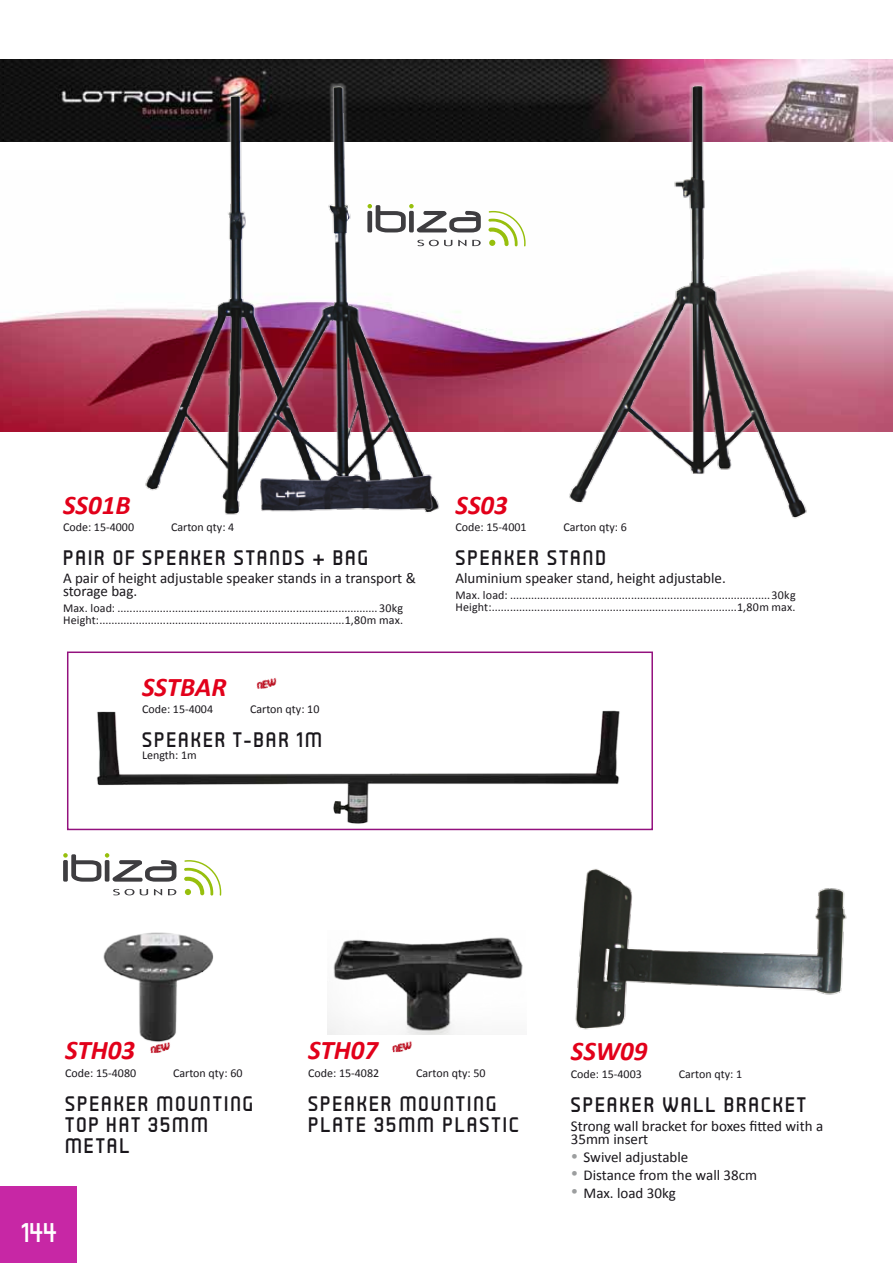
<style>
.page{position:relative;width:893px;height:1263px;background:#fff}
.page>*{position:absolute;margin:0;border:0;box-sizing:border-box;transform-origin:0 0}
.t1{font:italic 700 27px "Calibri";color:#e2001a}
.t2{font:27px "Tenby Five";color:#fff}
.t3{font:21px/21px "Tenby Five";letter-spacing:.1em;color:#1a171c}
.t4{font:15px/13.5px "Calibri";color:#1a171c}
.t5{font:12px/11.7px "Calibri";color:#1a171c}
.s1{color:#9c9e9f}
</style>
<div class="page">
<img style="left:0;top:60px;width:893px;height:81px">
<div style="left:0;top:1186px;width:77px;height:77px;background:#c727a5"></div>
<img style="left:0;top:210px;width:893px;height:221px">
<img style="left:575px;top:869px;width:272px;height:161px">
<img style="left:327px;top:937px;width:196px;height:98px">
<img style="left:103px;top:932px;width:111px;height:109px">
<img style="left:563px;top:74px;width:252px;height:445px">
<img style="left:139px;top:74px;width:306px;height:441px">
<div style="left:67px;top:651px;width:586px;height:179px;border:2px solid #93117e"></div>
<img style="left:83px;top:710px;width:555px;height:119px">
<img style="left:258px;top:468px;width:177px;height:46px">
<img style="left:256px;top:678px;width:21px;height:11px">
<img style="left:149px;top:1026px;width:31px;height:27px">
<img style="left:391px;top:1025px;width:31px;height:27px">
<svg style="left:417px;top:240px;width:35px;height:6px"></svg>
<svg style="left:458px;top:240px;width:8px;height:6px"></svg>
<svg style="left:472px;top:240px;width:9px;height:6px"></svg>
<svg style="left:488px;top:211px;width:38px;height:35px"></svg>
<svg style="left:367px;top:204px;width:114px;height:28px"></svg>
<svg style="left:113px;top:889px;width:21px;height:6px"></svg>
<svg style="left:140px;top:889px;width:8px;height:6px"></svg>
<svg style="left:154px;top:889px;width:8px;height:6px"></svg>
<svg style="left:168px;top:889px;width:8px;height:6px"></svg>
<svg style="left:184px;top:860px;width:37px;height:35px"></svg>
<svg style="left:63px;top:853px;width:113px;height:29px"></svg>
<p class="t1" style="left:63px;top:487px;width:69px">SS01B</p>
<p class="t5" style="left:63px;top:521px;width:73px">Code: 15-4000</p>
<p class="t5" style="left:171px;top:521px;width:65px">Carton qty: 4</p>
<p class="t3" style="left:63px;top:547px;width:307px">PAIR OF SPEAKER STANDS + BAG</p>
<p class="t4" style="left:63px;top:571px;width:354px">A pair of height adjustable speaker stands in a transport &amp; storage bag.</p>
<p class="t5" style="left:63px;top:602px;width:342px">Max. load: ......................................................................................30kg<br>Height:.................................................................................1,80m max.</p>
<p class="t1" style="left:142px;top:670px;width:86px">SSTBAR</p>
<p class="t5" style="left:142px;top:704px;width:73px">Code: 15-4004</p>
<p class="t5" style="left:250px;top:704px;width:71px">Carton qty: 10</p>
<p class="t3" style="left:142px;top:729px;width:181px">SPEAKER T-BAR 1M</p>
<p class="t5" style="left:142px;top:749px;width:56px">Length: 1m</p>
<p class="t1" style="left:455px;top:487px;width:54px">SS03</p>
<p class="t5" style="left:455px;top:521px;width:73px">Code: 15-4001</p>
<p class="t5" style="left:563px;top:521px;width:65px">Carton qty: 6</p>
<p class="t3" style="left:455px;top:547px;width:152px">SPEAKER STAND</p>
<p class="t4" style="left:455px;top:571px;width:272px">Aluminium speaker stand, height adjustable.</p>
<p class="t5" style="left:455px;top:589px;width:342px">Max. load: ......................................................................................30kg<br>Height:.................................................................................1,80m max.</p>
<p class="t1" style="left:65px;top:1033px;width:72px">STH03</p>
<p class="t5" style="left:65px;top:1067px;width:73px">Code: 15-4080</p>
<p class="t5" style="left:173px;top:1067px;width:71px">Carton qty: 60</p>
<p class="t3" style="left:65px;top:1092px;width:190px">SPEAKER MOUNTING<br>TOP HAT 35MM<br>METAL</p>
<p class="t2" style="left:21px;top:1216px;width:37px">144</p>
<p class="t1" style="left:308px;top:1033px;width:72px">STH07</p>
<p class="t5" style="left:308px;top:1067px;width:73px">Code: 15-4082</p>
<p class="t5" style="left:416px;top:1067px;width:71px">Carton qty: 50</p>
<p class="t3" style="left:308px;top:1092px;width:212px">SPEAKER MOUNTING<br>PLATE 35MM PLASTIC</p>
<p class="t1" style="left:571px;top:1034px;width:78px">SSW09</p>
<p class="t5" style="left:571px;top:1068px;width:73px">Code: 15-4003</p>
<p class="t5" style="left:679px;top:1068px;width:65px">Carton qty: 1</p>
<p class="t3" style="left:571px;top:1093px;width:237px">SPEAKER WALL BRACKET</p>
<p class="t4" style="left:571px;top:1119px;width:254px">Strong wall bracket for boxes fitted with a<br>35mm insert</p>
<p class="t4" style="left:571px;top:1150px;width:119px"><span class="s1">•</span> Swivel adjustable</p>
<p class="t4" style="left:571px;top:1168px;width:188px"><span class="s1">•</span> Distance from the wall 38cm</p>
<p class="t4" style="left:571px;top:1186px;width:107px"><span class="s1">•</span> Max. load 30kg</p>
</div>
